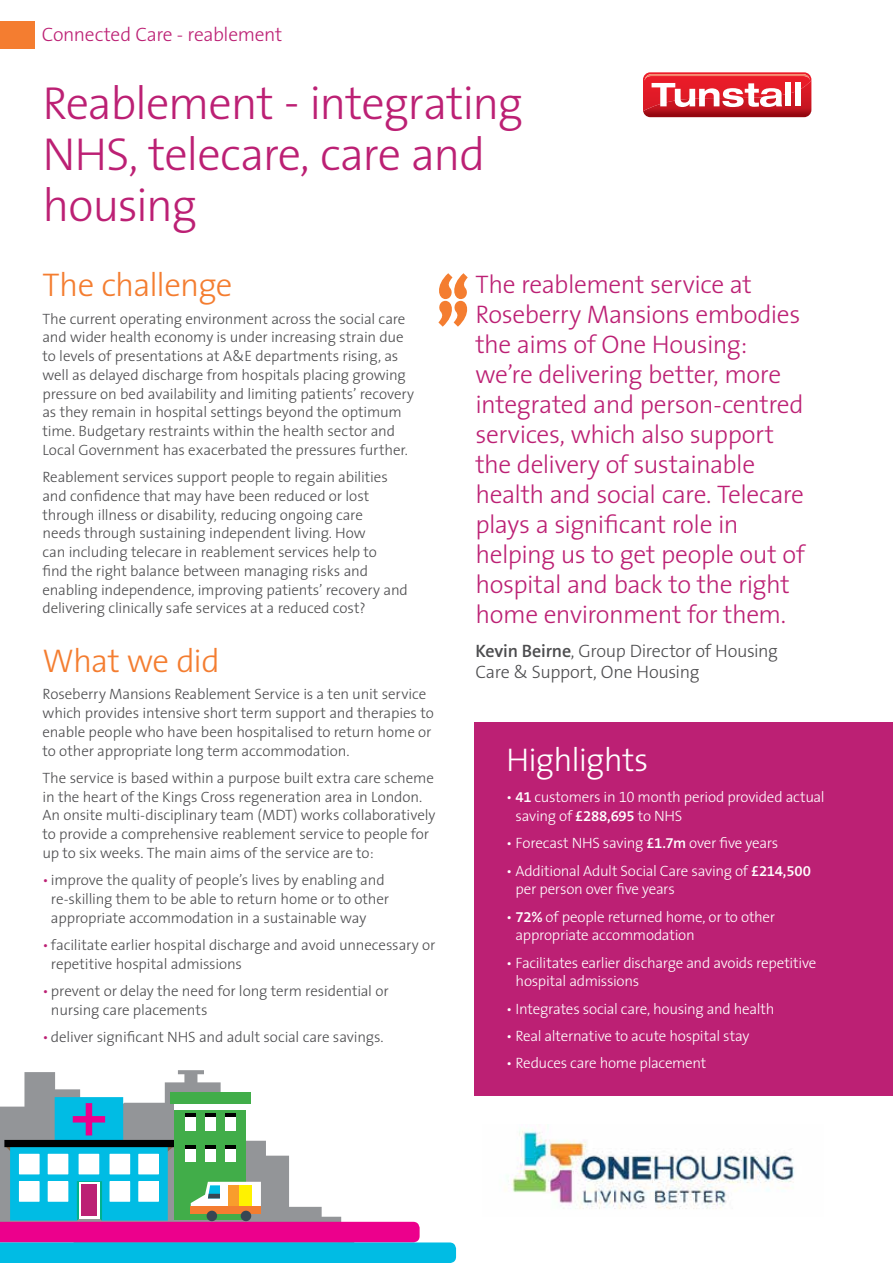
<style>
.page{position:relative;width:893px;height:1263px;background:#fff}
.page>*{position:absolute;margin:0;border:0;box-sizing:border-box;transform-origin:0 0}
.t1{font:300 46.5px/51px "The Sans B W3";letter-spacing:-.03em;color:#bc2074}
.t2{font:300 33px "The Sans";letter-spacing:-.025em;color:#f47d30}
.t3{font:300 33px "The Sans";letter-spacing:-.025em;color:#fff}
.t4{font:300 25.5px/30px "The Sans";letter-spacing:-.02em;color:#bc2074}
.t5{font:300 19.5px "The Sans";letter-spacing:-.015em;color:#bc2074}
.t6{font:300 18px/21px "The Sans B W3";letter-spacing:-.02em;color:#4d4d4f}
.t7{font:300 15px/18.8px "The Sans";letter-spacing:-.01em;color:#4d4d4f}
.t8{font:300 15px/18.8px "The Sans";letter-spacing:-.02em;color:#fff}
.s1{color:#bc2074}
.s2{font-family:"The Sans B W6";font-weight:600}
.s3{font-family:"The Sans Light Expert";font-weight:400}
</style>
<div class="page">
<svg style="left:438px;top:273px;width:30px;height:54px"></svg>
<svg style="left:643px;top:72px;width:168px;height:45px"></svg>
<div style="left:785px;top:83px;width:6px;height:23px;background:#fff"></div>
<div style="left:795px;top:83px;width:6px;height:23px;background:#fff"></div>
<svg style="left:0;top:1070px;width:456px;height:193px"></svg>
<div style="left:191px;top:1206px;width:70px;height:8px;background:#f47d30"></div>
<div style="left:228px;top:1185px;width:23px;height:21px;background:#f99d2c"></div>
<div style="left:239px;top:1185px;width:12px;height:21px;background:#fff200"></div>
<div style="left:207px;top:1211px;width:10px;height:10px;background:#374653;border-radius:50%"></div>
<div style="left:241px;top:1211px;width:10px;height:10px;background:#374653;border-radius:50%"></div>
<div style="left:475px;top:722px;width:418px;height:374px;background:#bc2074"></div>
<div style="left:0;top:21px;width:34px;height:27px;background:#f47d30"></div>
<img style="left:505px;top:1129px;width:289px;height:80px">
<h3 class="t5" style="left:42px;top:18px;width:242px">Connected Care - reablement</h3>
<h1 class="t1" style="left:43px;top:78px;width:482px">Reablement - integrating<br>NHS, telecare, care and housing</h1>
<h2 class="t2" style="left:43px;top:258px;width:192px">The challenge</h2>
<p class="t7" style="left:43px;top:309px;width:373px">The current operating environment across the social care and wider health economy is under increasing strain due to levels of presentations at A&amp;E departments rising, as well as delayed discharge from hospitals placing growing pressure on bed availability and limiting patients’ recovery as they remain in hospital settings beyond the optimum time. Budgetary restraints within the health sector and Local Government has exacerbated the pressures further.</p>
<p class="t7" style="left:43px;top:467px;width:367px">Reablement services support people to regain abilities and confidence that may have been reduced or lost through illness or disability, reducing ongoing care<br>needs through sustaining independent living. How<br>can including telecare in reablement services help to<br>find the right balance between managing risks and enabling independence, improving patients’ recovery and delivering clinically safe services at a reduced cost?</p>
<h2 class="t2" style="left:43px;top:634px;width:179px">What we did</h2>
<p class="t7" style="left:43px;top:684px;width:393px">Roseberry Mansions Reablement Service is a ten unit service which provides intensive short term support and therapies to enable people who have been hospitalised to return home or to other appropriate long term accommodation.</p>
<p class="t7" style="left:43px;top:768px;width:394px">The service is based within a purpose built extra care scheme in the heart of the Kings Cross regeneration area in London.<br>An onsite multi-disciplinary team (MDT) works collaboratively to provide a comprehensive reablement service to people for up to six weeks. The main aims of the service are to:</p>
<p class="t7" style="left:51px;top:870px;width:340px;text-indent:-8px"><span class="s1">•</span> improve the quality of people’s lives by enabling and re-skilling them to be able to return home or to other appropriate accommodation in a sustainable way</p>
<p class="t7" style="left:51px;top:935px;width:386px;text-indent:-8px"><span class="s1">•</span> facilitate earlier hospital discharge and avoid unnecessary or repetitive hospital admissions</p>
<p class="t7" style="left:51px;top:981px;width:339px;text-indent:-8px"><span class="s1">•</span>prevent or delay the need for long term residential or nursing care placements</p>
<p class="t7" style="left:43px;top:1027px;width:343px"><span class="s1">•</span>deliver significant NHS and adult social care savings.</p>
<p class="t4" style="left:475px;top:268px;width:331px">The reablement service at<br>Roseberry Mansions embodies the aims of One Housing: we’re delivering better, more integrated and person-centred services, which also support the delivery of sustainable health and social care. Telecare plays a significant role in helping us to get people out of hospital and back to the right home environment for them.</p>
<p class="t6" style="left:475px;top:640px;width:304px"><span class="s2">Kevin Beirne</span>, Group Director of Housing<br>Care &amp; Support, One Housing</p>
<h2 class="t3" style="left:506px;top:732px;width:144px">Highlights</h2>
<p class="t8" style="left:516px;top:787px;width:311px;text-indent:-9px">• <span class="s2">41</span> customers in <span class="s3">10</span> month period provided actual saving of <span class="s2">£288,695</span> to NHS</p>
<p class="t8" style="left:506px;top:833px;width:274px">• Forecast NHS saving <span class="s2">£1.7m</span> over five years</p>
<p class="t8" style="left:516px;top:861px;width:297px;text-indent:-9px">• Additional Adult Social Care saving of <span class="s2">£214,500 </span>per person over five years</p>
<p class="t8" style="left:516px;top:907px;width:261px;text-indent:-9px">• <span class="s2">72%</span> of people returned home, or to other appropriate accommodation</p>
<p class="t8" style="left:516px;top:953px;width:302px;text-indent:-9px">• Facilitates earlier discharge and avoids repetitive hospital admissions</p>
<p class="t8" style="left:506px;top:999px;width:270px">• Integrates social care, housing and health</p>
<p class="t8" style="left:506px;top:1026px;width:245px">• Real alternative to acute hospital stay</p>
<p class="t8" style="left:506px;top:1053px;width:202px">• Reduces care home placement</p>
</div>
